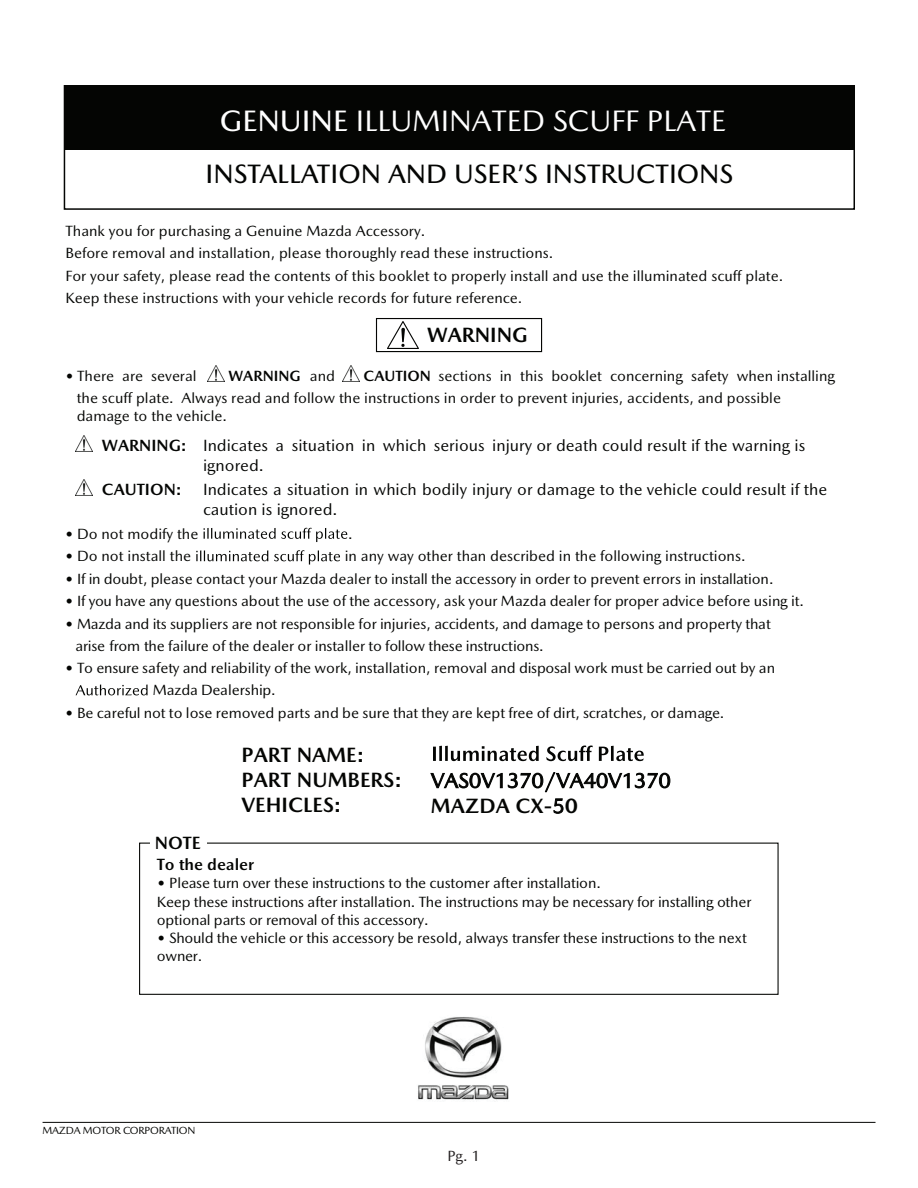
<style>
.page{position:relative;width:918px;height:1188px;background:#fff}
.page>*{position:absolute;margin:0;border:0;box-sizing:border-box;transform-origin:0 0}
.t1{font:30px "Mazda Type";color:#fff}
.t2{font:500 27px "Mazda Type";color:#040503}
.t3{font:700 21px/25.2px "Mazda Type";color:#040503}
.t4{font:700 18px "Mazda Type";color:#040503}
.t5{font:16.5px/19.8px "Mazda Type";color:#040503}
.t6{font:700 16.5px "Mazda Type";color:#040503}
.t7{font:15px/22.5px "Mazda Type";color:#040503}
.t8{font:15px/18.6px "Mazda Type";letter-spacing:-.02em;color:#040503}
.t9{font:15px/22.4px "Mazda Type";color:#040503}
.t10{font:700 15px "Mazda Type";color:#040503}
.t11{font:15px "Mazda Type";color:#231f20}
.t12{font:10.5px "Mazda Type";letter-spacing:-.02em;color:#040503}
.s1{font-weight:500}
.s2{font-style:inherit}
.s3{font-weight:700}
.s4{font-weight:400}
</style>
<div class="page">
<div style="left:64px;top:85px;width:791px;height:125px;border:2px solid #040503"></div>
<div style="left:64px;top:86px;width:790px;height:64px;background:#040503"></div>
<svg style="left:433px;top:746px;width:211px;height:15px"></svg>
<svg style="left:430px;top:772px;width:241px;height:42px"></svg>
<svg style="left:405px;top:918px;width:7px;height:7px"></svg>
<svg style="left:204px;top:528px;width:143px;height:14px"></svg>
<svg style="left:196px;top:550px;width:144px;height:15px"></svg>
<svg style="left:76px;top:685px;width:72px;height:10px"></svg>
<img style="left:207px;top:366px;width:17px;height:15px">
<img style="left:342px;top:366px;width:18px;height:15px">
<img style="left:75px;top:436px;width:18px;height:15px">
<img style="left:75px;top:480px;width:18px;height:15px">
<div style="left:376px;top:318px;width:166px;height:34px;border:1px solid #040503"></div>
<img style="left:388px;top:322px;width:30px;height:26px">
<div style="left:139px;top:843px;width:640px;height:152px;border:1px solid #040503"></div>
<div style="left:150px;top:831px;width:57px;height:22px;background:#fff"></div>
<hr style="left:43px;top:1122px;width:833px;height:1px;background:#040503">
<img style="left:418px;top:1017px;width:91px;height:83px">
<h1 class="t1" style="left:220px;top:103px;width:508px"><span class="s1">GENUINE</span> ILLUMINATE<span class="s2">D</span> SCUFF PLATE</h1>
<h2 class="t2" style="left:206px;top:158px;width:529px">INSTALLATION AND USER’S INSTRUCTIONS</h2>
<p class="t7" style="left:65px;top:219px;width:719px">Thank you for purchasing a Genuine Mazda Accessory.<br>Before removal and installation, please thoroughly read these instructions.<br>For your safety, please read the contents of this booklet to properly install and use the illuminated scuff plate.<br>Keep these instructions with your vehicle records for future reference.</p>
<h3 class="t3" style="left:427px;top:322px;width:102px">WARNING</h3>
<p class="t9" style="left:77px;top:364px;width:760px;text-indent:287px"><span class="s3">CAUTION</span> <span class="s2">sections in this booklet concerning safety when installing the</span> scuff plate. Always read and follow the instructions in order to prevent injuries, accidents, and possible</p>
<p class="t9" style="left:77px;top:405px;width:152px">damage to the vehicle.</p>
<p class="t5" style="left:203px;top:436px;width:604px;text-indent:-101px"><span class="s3">WARNING:</span> Indicates a situation in which serious injury or death could result if the warning is ignored.</p>
<p class="t6" style="left:102px;top:480px;width:81px">CAUTION:</p>
<p class="t5" style="left:203px;top:480px;width:626px">Indicates a situation in which bodily injury or damage to the vehicle could result if the caution is ignored.</p>
<p class="t7" style="left:65px;top:364px;width:133px">• There are several</p>
<p class="t10" style="left:228px;top:367px;width:108px">WARNING <span class="s4">and</span></p>
<p class="t7" style="left:65px;top:522px;width:135px">• Do not modify the</p>
<p class="t7" style="left:348px;top:522px;width:6px">.</p>
<p class="t7" style="left:65px;top:545px;width:128px">• Do not install the</p>
<p class="t7" style="left:345px;top:545px;width:402px">in any way other than described in the following instructions.</p>
<p class="t8" style="left:65px;top:569px;width:710px">• If in doubt, please contact your Mazda dealer to install the accessory in order to prevent errors in installation.</p>
<p class="t7" style="left:65px;top:590px;width:741px">• If you have any questions about the use of the accessory, ask your Mazda dealer for proper advice before using it.</p>
<p class="t8" style="left:76px;top:613px;width:697px;line-height:21.8px;text-indent:-11px">• Mazda and its suppliers are not responsible for injuries, accidents, and damage to persons and property that arise from the failure of the dealer or installer to follow these instructions.</p>
<p class="t7" style="left:153px;top:657px;width:624px;line-height:22px;text-indent:-88px">• To ensure safety and reliability of the work, installation, removal and disposal work must be carried out by an<br>Mazda Dealership.</p>
<p class="t7" style="left:65px;top:702px;width:661px">• Be careful not to lose removed parts and be sure that they are kept free of dirt, scratches, or damage.</p>
<p class="t4" style="left:155px;top:832px;width:48px">NOTE</p>
<h3 class="t3" style="left:241px;top:742px;width:162px">PART NAME:<br>PART NUMBERS:<br>VEHICLES:</h3>
<h3 class="t3" style="left:431px;top:793px;width:149px">MAZDA CX- 0</h3>
<p class="t6" style="left:157px;top:854px;width:99px">To the dealer</p>
<p class="t8" style="left:157px;top:874px;width:596px">• Please turn over these instructions to the customer after installation.<br>Keep these instructions after installation. The instructions may be necessary for installing other optional parts or removal of this access ry.</p>
<p class="t8" style="left:157px;top:929px;width:592px;line-height:17.9px">• Should the vehicle or this accessory be resold, always transfer these instructions to the next owner.</p>
<p class="t12" style="left:43px;top:1124px;width:154px">MAZDA MOTOR CORPORATION</p>
<p class="t11" style="left:447px;top:1147px;width:34px">Pg. 1</p>
</div>
